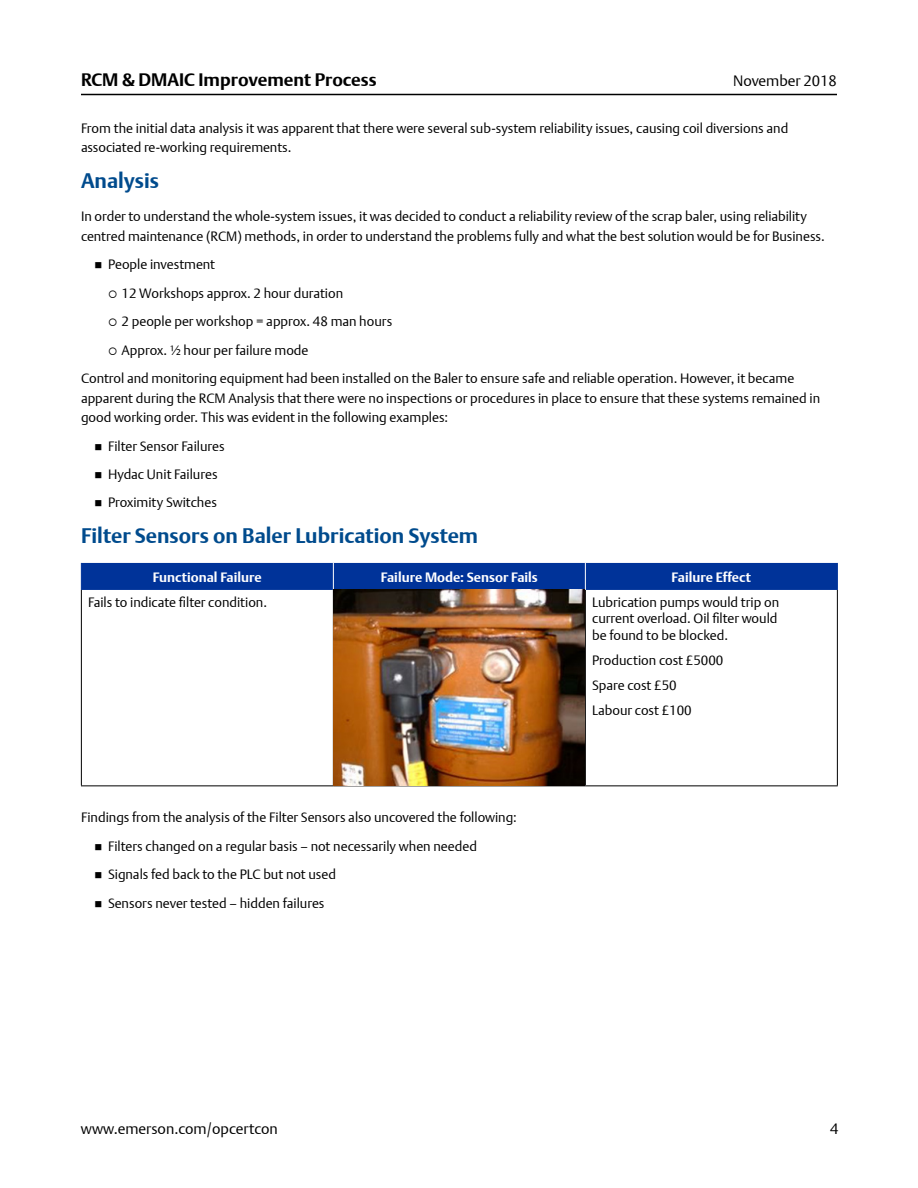
<style>
.page{position:relative;width:918px;height:1188px;background:#fff}
.page>*{position:absolute;margin:0;border:0;box-sizing:border-box;transform-origin:0 0}
.t1{font:700 21px "DTL Argo T";color:#004b8d}
.t2{font:700 18px "DTL Argo T";color:#000}
.t3{font:15px "DTL Argo T Light";color:#000}
.t4{font:13.5px/28.5px "DTL Argo T Light";color:#000}
.t5{font:700 13.5px "DTL Argo T";color:#fff}
</style>
<div class="page">
<hr style="left:81px;top:94px;width:756px;height:1px;background:#000">
<div style="left:81px;top:563px;width:757px;height:27px;background:#039"></div>
<hr style="left:81px;top:590px;width:1px;height:195px;background:#000">
<hr style="left:333px;top:590px;width:1px;height:195px;background:#000">
<hr style="left:585px;top:590px;width:1px;height:195px;background:#000">
<hr style="left:837px;top:590px;width:1px;height:195px;background:#000">
<hr style="left:81px;top:785px;width:252px;height:1px;background:#000">
<hr style="left:333px;top:785px;width:252px;height:1px;background:#000">
<hr style="left:585px;top:785px;width:253px;height:1px;background:#000">
<img style="left:334px;top:590px;width:251px;height:195px">
<h2 class="t2" style="left:81px;top:69px;width:297px">RCM &amp; DMAIC Improvement Process</h2>
<p class="t3" style="left:733px;top:72px;width:105px">November 2018</p>
<p class="t4" style="left:81px;top:118px;width:709px;line-height:19.5px">From the initial data analysis it was apparent that there were several sub-system reliability issues, causing coil diversions and associated re-working requirements.</p>
<h1 class="t1" style="left:81px;top:168px;width:80px">Analysis</h1>
<p class="t4" style="left:81px;top:207px;width:745px;line-height:19.5px">In order to understand the whole-system issues, it was decided to conduct a reliability review of the scrap baler, using reliability centred maintenance (RCM) methods, in order to understand the problems fully and what the best solution would be for Business.</p>
<p class="t4" style="left:108px;top:250px;width:109px">People investment</p>
<p class="t4" style="left:108px;top:279px;width:237px">○ 12 Workshops approx. 2 hour duration</p>
<p class="t4" style="left:108px;top:307px;width:286px">○ 2 people per workshop = approx. 48 man hours</p>
<p class="t4" style="left:81px;top:335px;width:715px;text-indent:27px">○ Approx. ½ hour per failure mode<br>Control and monitoring equipment had been installed on the Baler to ensure safe and reliable operation. However, it became</p>
<p class="t4" style="left:81px;top:388px;width:741px;line-height:19.5px">apparent during the RCM Analysis that there were no inspections or procedures in place to ensure that these systems remained in good working order. This was evident in the following examples:</p>
<p class="t4" style="left:108px;top:431px;width:118px">Filter Sensor Failures<br>Hydac Unit Failures<br>Proximity Switches</p>
<h1 class="t1" style="left:81px;top:524px;width:399px">Filter Sensors on Baler Lubrication System</h1>
<p class="t5" style="left:153px;top:569px;width:110px">Functional Failure</p>
<p class="t5" style="left:381px;top:569px;width:158px">Failure Mode: Sensor Fails</p>
<p class="t5" style="left:672px;top:569px;width:81px">Failure Effect</p>
<p class="t4" style="left:88px;top:588px;width:181px">Fails to indicate filter condition.</p>
<p class="t4" style="left:592px;top:594px;width:189px;line-height:16.2px">Lubrication pumps would trip on current overload. Oil filter would be found to be blocked.</p>
<p class="t4" style="left:592px;top:647px;width:133px;line-height:25.2px">Production cost £5000<br>Spare cost £50<br>Labour cost £100</p>
<p class="t4" style="left:108px;top:803px;width:410px;text-indent:-27px">Findings from the analysis of the Filter Sensors also uncovered the following:<br>Filters changed on a regular basis – not necessarily when needed Signals fed back to the PLC but not used<br>Sensors never tested – hidden failures</p>
<p class="t3" style="left:81px;top:1120px;width:198px">www.emerson.com/opcertcon</p>
<p class="t3" style="left:830px;top:1120px;width:10px">4</p>
</div>
